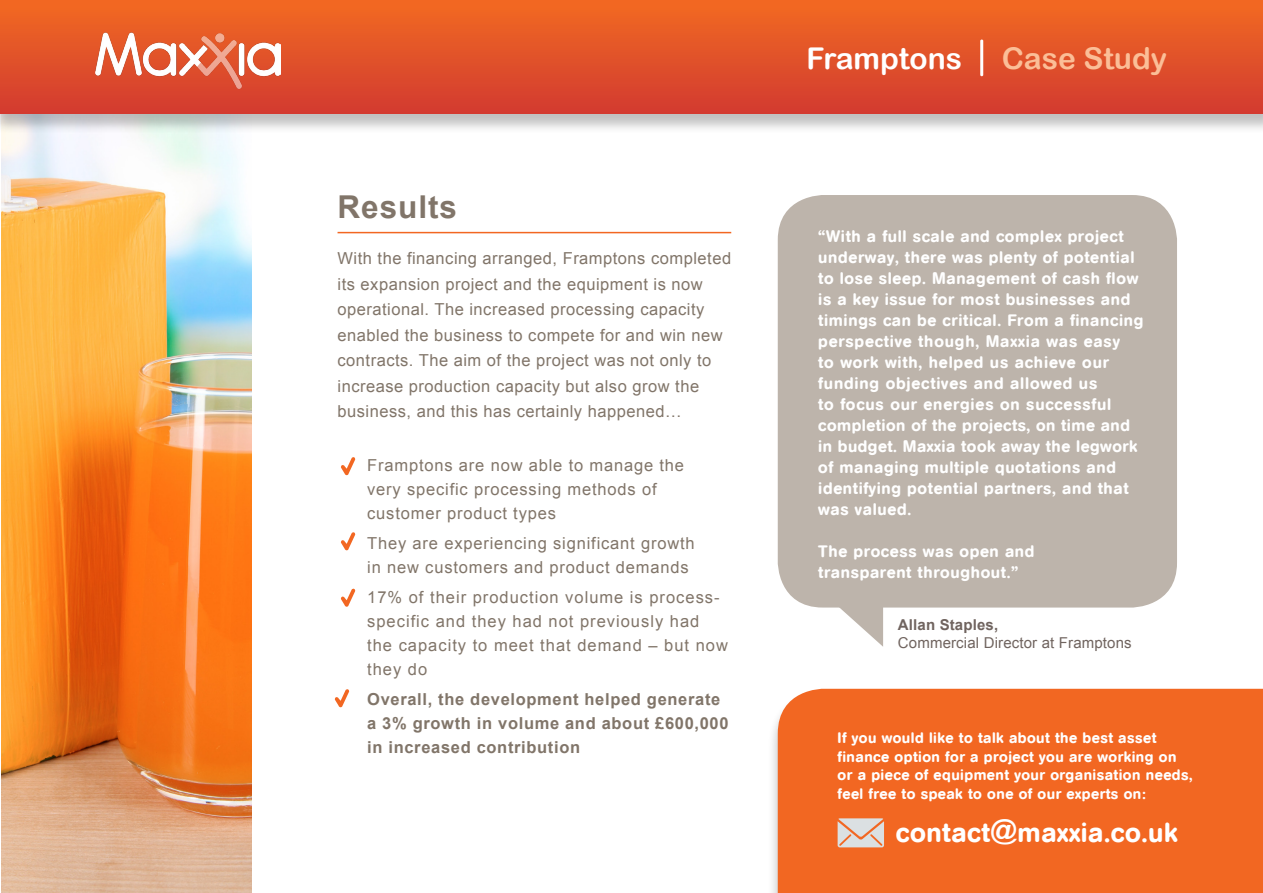
<style>
.page{position:relative;width:1263px;height:893px;background:#fff}
.page>*{position:absolute;margin:0;border:0;box-sizing:border-box;transform-origin:0 0}
.t1{font:700 31.5px "Arial";letter-spacing:.03em;color:#817569}
.t2{font:30px "Arial Rounded MT Bold";color:#fff}
.t3{font:30px "Arial Rounded MT Bold";color:#fbbe97}
.t4{font:500 27.15px "AG Book Rounded";letter-spacing:.02em;color:#fff}
.t5{font:500 16.5px/21px "AG Book Rounded";letter-spacing:.04em;color:#fff}
.t6{font:16.5px/25.5px "Arial";letter-spacing:.03em;color:#817569}
.t7{font:16.5px/24px "Arial";letter-spacing:.05em;color:#817569}
.t8{font:16.5px/24px "Arial";letter-spacing:.06em;color:#817569}
.t9{font:700 16.5px/24px "Arial";letter-spacing:.04em;color:#817569}
.t10{font:500 15px/18.6px "AG Book Rounded";letter-spacing:.03em;color:#fff}
.t11{font:15px "Arial";letter-spacing:.01em;color:#70645f}
.t12{font:700 15px "Arial";letter-spacing:.01em;color:#70645f}
.s1{font-family:"Arial Rounded MT Bold";font-weight:400}
</style>
<div class="page">
<img style="left:2px;top:134px;width:250px;height:759px">
<div style="left:0;top:0;width:1263px;height:134px;background:#000;opacity:.25"></div>
<div style="left:0;top:0;width:1263px;height:113px;background:linear-gradient(to bottom,#f26a22,#d23b31)"></div>
<div style="left:767px;top:689px;width:496px;height:204px;background:#000;opacity:.25"></div>
<div style="left:778px;top:689px;width:485px;height:204px;background:#f26722"></div>
<div style="left:778px;top:195px;width:399px;height:413px;background:#bdb4ab;border-radius:45px"></div>
<svg style="left:835px;top:607px;width:48px;height:40px"></svg>
<svg style="left:838px;top:818px;width:46px;height:29px"></svg>
<hr style="left:338px;top:232px;width:393px;height:1px;background:#f26722">
<svg style="left:341px;top:457px;width:14px;height:18px"></svg>
<svg style="left:341px;top:532px;width:14px;height:18px"></svg>
<svg style="left:341px;top:588px;width:14px;height:19px"></svg>
<svg style="left:335px;top:689px;width:14px;height:18px"></svg>
<hr style="left:980px;top:40px;width:3px;height:36px;background:#fff">
<img style="left:96px;top:32px;width:184px;height:56px">
<h1 class="t1" style="left:338px;top:186px;width:121px">Results</h1>
<p class="t6" style="left:338px;top:246px;width:395px">With the financing arranged, Framptons completed its expansion project and the equipment is now operational. The increased processing capacity enabled the business to compete for and win new contracts. The aim of the project was not only to increase production capacity but also grow the business, and this has certainly happened…</p>
<p class="t7" style="left:367px;top:453px;width:318px">Framptons are now able to manage the very specific processing methods of customer product types</p>
<p class="t7" style="left:367px;top:531px;width:329px">They are experiencing significant growth in new customers and product demands</p>
<p class="t8" style="left:367px;top:585px;width:362px">17% of their production volume is process&shy;specific and they had not previously had the capacity to meet that demand – but now they do</p>
<p class="t9" style="left:367px;top:688px;width:363px">Overall, the development helped generate a 3% growth in volume and about £600,000 in increased contribution</p>
<h2 class="t2" style="left:806px;top:40px;width:157px">Framptons</h2>
<h2 class="t3" style="left:1002px;top:40px;width:167px">Case Study</h2>
<p class="t5" style="left:818px;top:226px;width:327px">“With a full scale and complex project underway, there was plenty of potential to lose sleep. Management of cash flow is a key issue for most businesses and timings can be critical. From a financing perspective though, Maxxia was easy<br>to work with, helped us achieve our funding objectives and allowed us<br>to focus our energies on successful completion of the projects, on time and in budget. Maxxia took away the legwork of managing multiple quotations and identifying potential partners, and that was valued.</p>
<p class="t5" style="left:818px;top:541px;width:218px">The process was open and transparent throughout.”</p>
<p class="t12" style="left:898px;top:614px;width:102px">Allan Staples,</p>
<p class="t11" style="left:898px;top:632px;width:235px">Commercial Director at Framptons</p>
<p class="t10" style="left:838px;top:729px;width:356px">If you would like to talk about the best asset finance option for a project you are working on or a piece of equipment your organisation needs, feel free to speak to one of our experts on:</p>
<h3 class="t4" style="left:896px;top:816px;width:283px">contact<span class="s1">@</span>maxxia.co.uk</h3>
</div>
